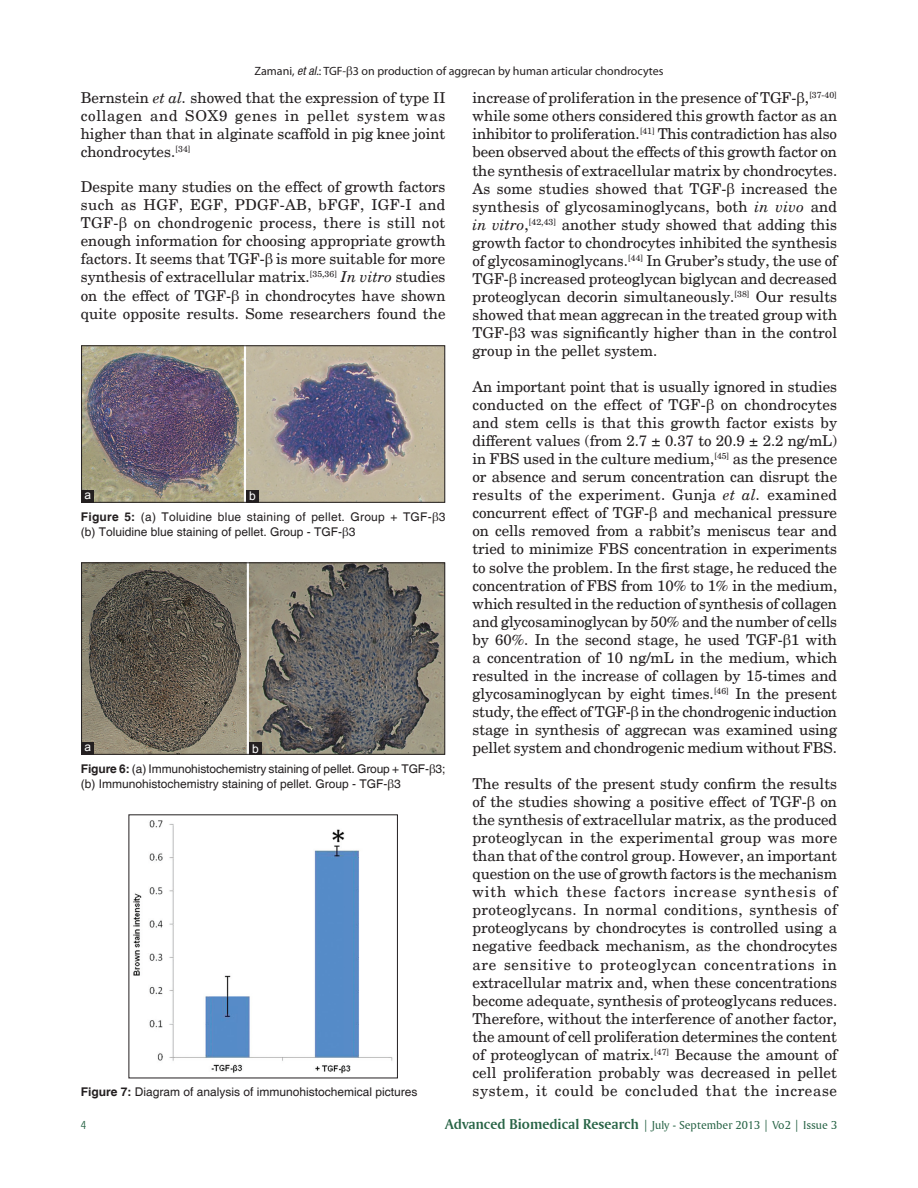
<style>
.page{position:relative;width:918px;height:1188px;background:#fff}
.page>*{position:absolute;margin:0;border:0;box-sizing:border-box;transform-origin:0 0}
.TX{font:15px/18.1px "New Century Schlbk";color:#231f20;text-align:justify}
.TX-2{font:15px "New Century Schlbk";letter-spacing:.04em;color:#231f20}
.FGC{font:12px/15px "Helvetica";color:#231f20}
.t1{font:12px "Myriad Pro";color:#231f20}
.t2{font:12px "Amerigo BT Roman A";color:#286446}
.LABEL{font:12px "Arial";color:#fff}
.t3{font:12px "Bell Centennial BT Address";color:#286446}
.s1{font-family:"Heavenetica Cond 5 Obl SH"}
.s2{font-style:italic}
.s3{font-weight:700}
.s4{font-family:"Amerigo BT Bold A";font-size:15px}
</style>
<div class="page">
<img style="left:133px;top:820px;width:260px;height:254px">
<img style="left:83px;top:565px;width:360px;height:188px">
<div style="left:81px;top:563px;width:364px;height:192px;border:1px solid #231f20"></div>
<div style="left:249px;top:742px;width:13px;height:13px;background:#231f20"></div>
<div style="left:81px;top:742px;width:13px;height:12px;background:#231f20"></div>
<img style="left:83px;top:348px;width:360px;height:153px">
<div style="left:81px;top:346px;width:364px;height:157px;border:1px solid #231f20"></div>
<div style="left:246px;top:490px;width:13px;height:12px;background:#231f20"></div>
<div style="left:81px;top:490px;width:13px;height:12px;background:#231f20"></div>
<p class="t1" style="left:255px;top:63px;width:410px">Zamani, <span class="s1">et al</span>.: TGF‑ 3 on production of aggrecan by human articular chondrocytes</p>
<p class="TX" style="left:81px;top:89px;width:366px">Bernstein <span class="s2">et al.</span> showed that the expression of type II collagen and SOX9 genes in pellet system was higher than that in alginate scaffold in pig knee joint chondrocytes.<sup>[34]</sup></p>
<p class="TX" style="left:81px;top:178px;width:366px">Despite many studies on the effect of growth factors such as HGF, EGF, PDGF‑AB, bFGF, IGF‑I and TGF‑ on chondrogenic process, there is still not enough information for choosing appropriate growth factors. It seems that TGF‑ is more suitable for more synthesis of extracellular matrix.<sup>[35,36]</sup> <span class="s2">In vitro</span> studies on the effect of TGF‑ in chondrocytes have shown quite opposite results. Some researchers found the</p>
<p class="LABEL" style="left:84px;top:487px;width:8px">a</p>
<p class="LABEL" style="left:249px;top:488px;width:8px">b</p>
<p class="FGC" style="left:81px;top:509px;width:366px"><span class="s3">Figure 5:</span> (a) Toluidine blue staining of pellet. Group + TGF- 3 (b) Toluidine blue staining of pellet. Group - TGF- 3</p>
<p class="LABEL" style="left:84px;top:739px;width:8px">a</p>
<p class="LABEL" style="left:252px;top:741px;width:8px">b</p>
<p class="FGC" style="left:81px;top:761px;width:366px"><span class="s3">Figure 6:</span> (a) Immunohistochemistry staining of pellet. Group + TGF- 3; (b) Immunohistochemistry staining of pellet. Group - TGF- 3</p>
<p class="TX" style="left:472px;top:89px;width:366px">increase of proliferation in the presence of TGF‑ ,<sup>[37‑40] </sup>while some others considered this growth factor as an inhibitor to proliferation.<sup>[41]</sup> This contradiction has also been observed about the effects of this growth factor on the synthesis of extracellular matrix by chondrocytes.<br>As some studies showed that TGF‑ increased the synthesis of glycosaminoglycans, both <span class="s2">in vivo</span> and <span class="s2">in vitro</span>,<sup>[42,43]</sup> another study showed that adding this growth factor to chondrocytes inhibited the synthesis of glycosaminoglycans.<sup>[44]</sup> In Gruber’s study, the use of TGF‑ increased proteoglycan biglycan and decreased proteoglycan decorin simultaneously.<sup>[38]</sup> Our results showed that mean aggrecan in the treated group with TGF‑ 3 was significantly higher than in the control group in the pellet system.</p>
<p class="TX" style="left:472px;top:377px;width:366px">An important point that is usually ignored in studies conducted on the effect of TGF‑ on chondrocytes and stem cells is that this growth factor exists by different values (from 2.7 ± 0.37 to 20.9 ± 2.2 ng/mL) in FBS used in the culture medium,<sup>[45]</sup> as the presence or absence and serum concentration can disrupt the results of the experiment. Gunja <span class="s2">et al.</span> examined concurrent effect of TGF‑ and mechanical pressure on cells removed from a rabbit’s meniscus tear and tried to minimize FBS concentration in experiments to solve the problem. In the first stage, he reduced the concentration of FBS from 10% to 1% in the medium, which resulted in the reduction of synthesis of collagen and glycosaminoglycan by 50% and the number of cells by 60%. In the second stage, he used TGF‑ 1 with a concentration of 10 ng/mL in the medium, which resulted in the increase of collagen by 15‑times and glycosaminoglycan by eight times.<sup>[46]</sup> In the present study, the effect of TGF‑ in the chondrogenic induction stage in synthesis of aggrecan was examined using pellet system and chondrogenic medium without FBS.</p>
<p class="TX" style="left:472px;top:774px;width:366px">The results of the present study confirm the results of the studies showing a positive effect of TGF‑ on the synthesis of extracellular matrix, as the produced proteoglycan in the experimental group was more than that of the control group. However, an important question on the use of growth factors is the mechanism with which these factors increase synthesis of proteoglycans. In normal conditions, synthesis of proteoglycans by chondrocytes is controlled using a negative feedback mechanism, as the chondrocytes are sensitive to proteoglycan concentrations in extracellular matrix and, when these concentrations become adequate, synthesis of proteoglycans reduces.<br>Therefore, without the interference of another factor, the amount of cell proliferation determines the content of proteoglycan of matrix.<sup>[47]</sup> Because the amount of cell proliferation probably was decreased in pellet</p>
<p class="FGC" style="left:81px;top:1085px;width:338px"><span class="s3">Figure 7:</span> Diagram of analysis of immunohistochemical pictures</p>
<p class="TX-2" style="left:472px;top:1082px;width:366px">system, it could be concluded that the increase</p>
<p class="t3" style="left:81px;top:1118px;width:7px">4</p>
<p class="t2" style="left:445px;top:1118px;width:393px"><span class="s4">Advanced Biomedical Research</span> | July - September 2013 | Vo2 | Issue 3</p>
</div>
